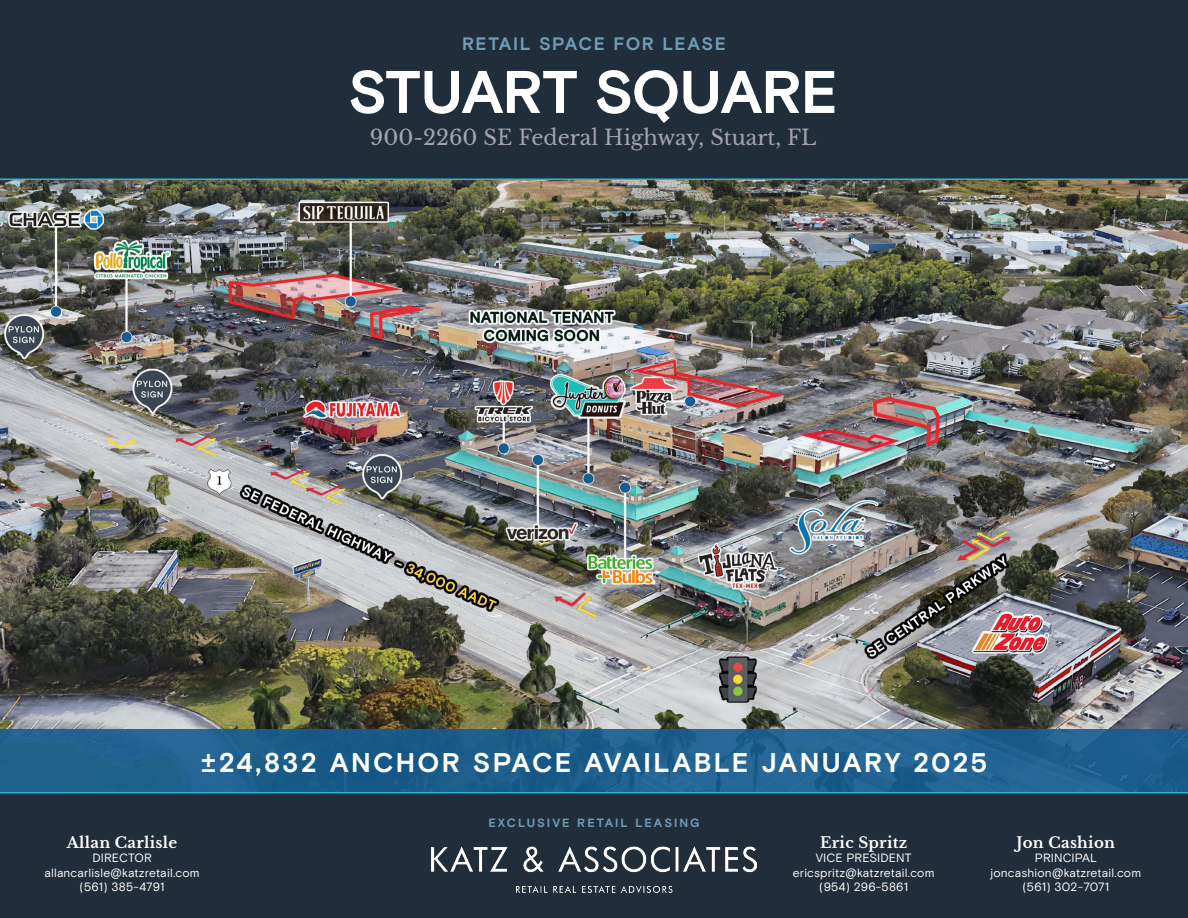
<style>
.page{position:relative;width:1188px;height:918px;background:#202e3c}
.page>*{position:absolute;margin:0;border:0;box-sizing:border-box;transform-origin:0 0}
.t1{font:700 60px "Basis Grotesque Pro";letter-spacing:-.015em;color:#fff}
.t2{font:700 27px "Basis Grotesque Pro";letter-spacing:.085em;color:#fff}
.t3{font:21px "Libre Baskerville";color:#a4a4ab}
.t4{font:700 18px "Basis Grotesque Pro";letter-spacing:.085em;color:#709cb6}
.t5{font:700 15px "Libre Baskerville";letter-spacing:.02em;color:#fff}
.t6{font:12px "Basis Grotesque Pro";letter-spacing:.01em;color:#fff}
.t7{font:700 12px "Basis Grotesque Pro";letter-spacing:.165em;color:#709cb6}
</style>
<div class="page">
<img style="left:0;top:178px;width:1188px;height:616px">
<div style="left:0;top:729px;width:1188px;height:63px;background:linear-gradient(to right,#1e5f8a,#206192)"></div>
<img style="left:432px;top:846px;width:324px;height:46px">
<p class="t4" style="left:462px;top:33px;width:265px">RETAIL SPACE FOR LEASE</p>
<p class="t1" style="left:348px;top:57px;width:491px">STUART SQUARE</p>
<p class="t3" style="left:370px;top:124px;width:448px">900-2260 SE Federal Highway, Stuart, FL</p>
<p class="t2" style="left:201px;top:746px;width:788px">±24,832 ANCHOR SPACE AVAILABLE JANUARY 2025</p>
<p class="t5" style="left:67px;top:833px;width:112px">Allan Carlisle</p>
<p class="t6" style="left:93px;top:851px;width:61px">DIRECTOR</p>
<p class="t6" style="left:45px;top:865px;width:157px">allancarlisle@katzretail.com</p>
<p class="t6" style="left:80px;top:880px;width:87px">(561) 385-4791</p>
<p class="t7" style="left:488px;top:816px;width:213px">EXCLUSIVE RETAIL LEASING</p>
<p class="t5" style="left:820px;top:833px;width:89px">Eric Spritz</p>
<p class="t6" style="left:816px;top:851px;width:97px">VICE PRESIDENT</p>
<p class="t6" style="left:793px;top:865px;width:143px">ericspritz@katzretail.com</p>
<p class="t6" style="left:819px;top:880px;width:90px">(954) 296-5861</p>
<p class="t5" style="left:1017px;top:833px;width:100px">Jon Cashion</p>
<p class="t6" style="left:1035px;top:851px;width:64px">PRINCIPAL</p>
<p class="t6" style="left:991px;top:865px;width:152px">joncashion@katzretail.com</p>
<p class="t6" style="left:1023px;top:880px;width:88px">(561) 302-7071</p>
</div>
